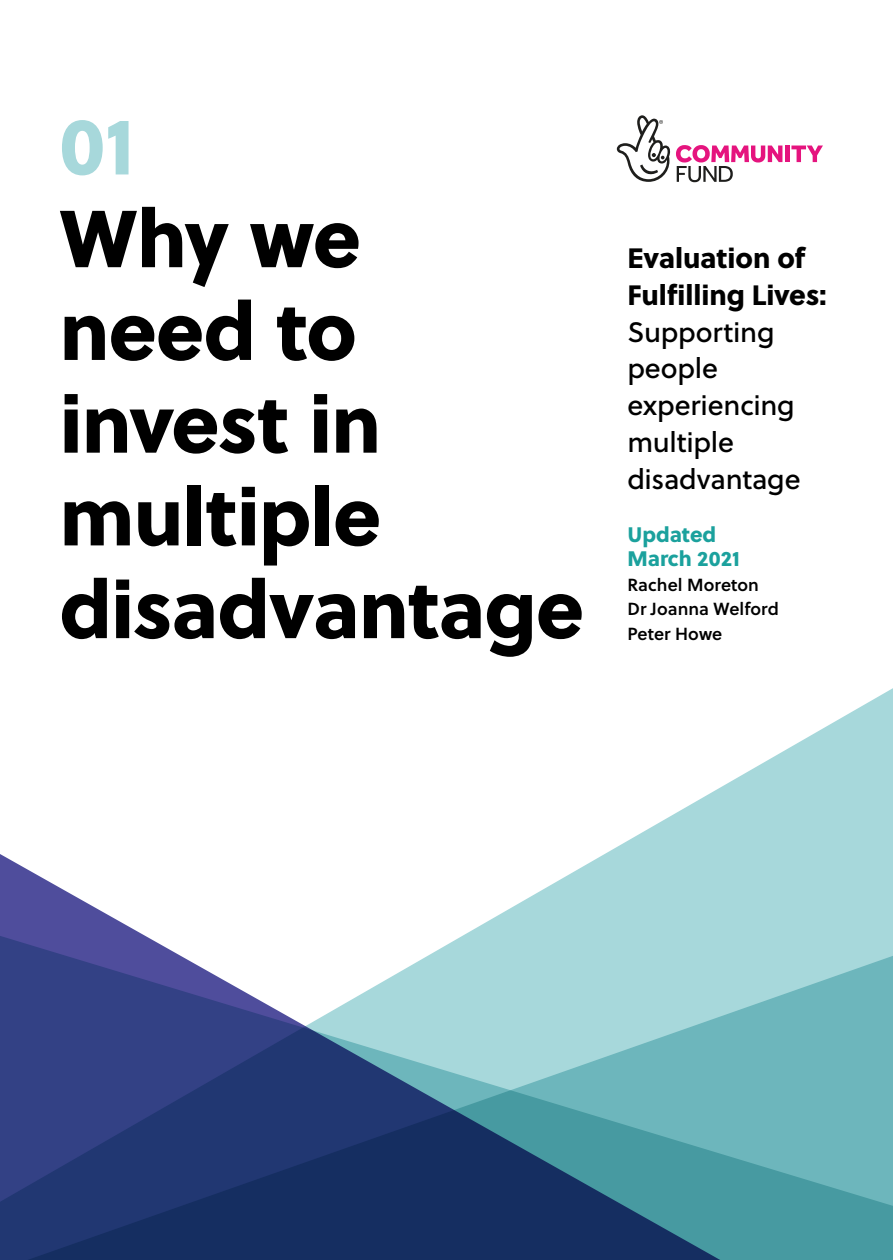
<style>
.page{position:relative;width:893px;height:1260px;background:#fff}
.page>*{position:absolute;margin:0;border:0;box-sizing:border-box;transform-origin:0 0}
.t1{font:80.5px/92.8px "Soleil Xb";letter-spacing:-.01em;color:#000}
.t2{font:80.5px "Soleil Xb";color:#a7d8db}
.t3{font:28px/36.8px "Soleil Bk";letter-spacing:-.005em;color:#000}
.t4{font:28px/36.8px "Soleil Xb";letter-spacing:-.005em;color:#000}
.t5{font:21px/24.5px "Soleil Xb";color:#1ba19d}
.t6{font:17.5px/24.5px "Soleil Sb";letter-spacing:.005em;color:#000}
</style>
<div class="page">
<svg style="left:0;top:688px;width:893px;height:263px"></svg>
<svg style="left:0;top:951px;width:893px;height:309px;background:#527b9b"></svg>
<hr style="left:785px;top:146px;width:4px;height:16px;background:#e5147e">
<svg style="left:791px;top:146px;width:32px;height:16px"></svg>
<svg style="left:617px;top:115px;width:165px;height:67px"></svg>
<h1 class="t2" style="left:60px;top:82px;width:76px">01</h1>
<h1 class="t1" style="left:60px;top:188px;width:526px">Why we<br>need to invest in multiple disadvantage</h1>
<p class="t4" style="left:627px;top:238px;width:201px">Evaluation of<br>Fulfilling Lives:</p>
<p class="t3" style="left:627px;top:312px;width:175px">Supporting people experiencing multiple disadvantage</p>
<p class="t5" style="left:627px;top:521px;width:114px">Updated<br>March 2021</p>
<p class="t6" style="left:627px;top:571px;width:153px">Rachel Moreton<br>Dr Joanna Welford<br>Peter Howe</p>
</div>
